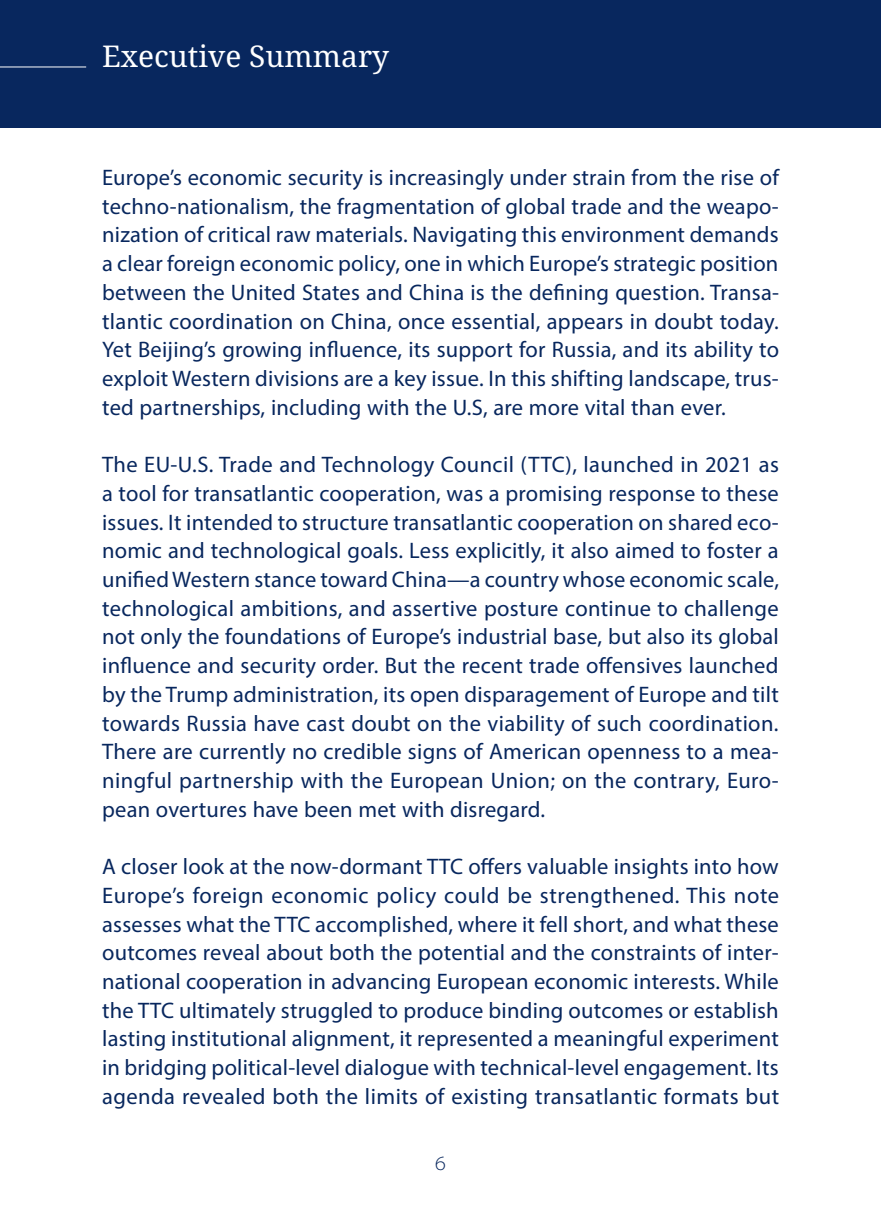
<style>
.page{position:relative;width:881px;height:1212px;background:#fff}
.page>*{position:absolute;margin:0;border:0;box-sizing:border-box;transform-origin:0 0}
.t1{font:29.93px "Noto Serif";color:#fff}
.t2{font:22.5px/28.8px "Myriad Pro";letter-spacing:.01em;color:#08275e;text-align:justify}
.t3{font:300 semi-expanded 20.25px "Myriad Pro";color:#08275e}
</style>
<div class="page">
<div style="left:0;top:0;width:880px;height:128px;background:#08275e"></div>
<hr style="left:0;top:67px;width:86px;height:1px;background:#fff">
<h1 class="t1" style="left:102px;top:36px;width:288px">Executive Summary</h1>
<p class="t2" style="left:102px;top:163px;width:678px">Europe’s economic security is increasingly under strain from the rise of techno-nationalism, the fragmentation of global trade and the weapo&shy;nization of critical raw materials. Navigating this environment demands a clear foreign economic policy, one in which Europe’s strategic position between the United States and China is the defining question. Transa&shy;tlantic coordination on China, once essential, appears in doubt today.<br>Yet Beijing’s growing influence, its support for Russia, and its ability to exploit Western divisions are a key issue. In this shifting landscape, trus&shy;ted partnerships, including with the U.S, are more vital than ever.</p>
<p class="t2" style="left:102px;top:450px;width:678px">The EU-U.S. Trade and Technology Council (TTC), launched in 2021 as a tool for transatlantic cooperation, was a promising response to these issues. It intended to structure transatlantic cooperation on shared eco&shy;nomic and technological goals. Less explicitly, it also aimed to foster a unified Western stance toward China—a country whose economic scale, technological ambitions, and assertive posture continue to challenge not only the foundations of Europe’s industrial base, but also its global influence and security order. But the recent trade offensives launched by the Trump administration, its open disparagement of Europe and tilt towards Russia have cast doubt on the viability of such coordination.<br>There are currently no credible signs of American openness to a mea&shy;ningful partnership with the European Union; on the contrary, Euro&shy;pean overtures have been met with disregard.</p>
<p class="t2" style="left:102px;top:852px;width:678px">A closer look at the now-dormant TTC offers valuable insights into how Europe’s foreign economic policy could be strengthened. This note assesses what the TTC accomplished, where it fell short, and what these outcomes reveal about both the potential and the constraints of inter&shy;national cooperation in advancing European economic interests. While the TTC ultimately struggled to produce binding outcomes or establish lasting institutional alignment, it represented a meaningful experiment in bridging political-level dialogue with technical-level engagement. Its agenda revealed both the limits of existing transatlantic formats but</p>
<p class="t3" style="left:435px;top:1151px;width:12px">6</p>
</div>
